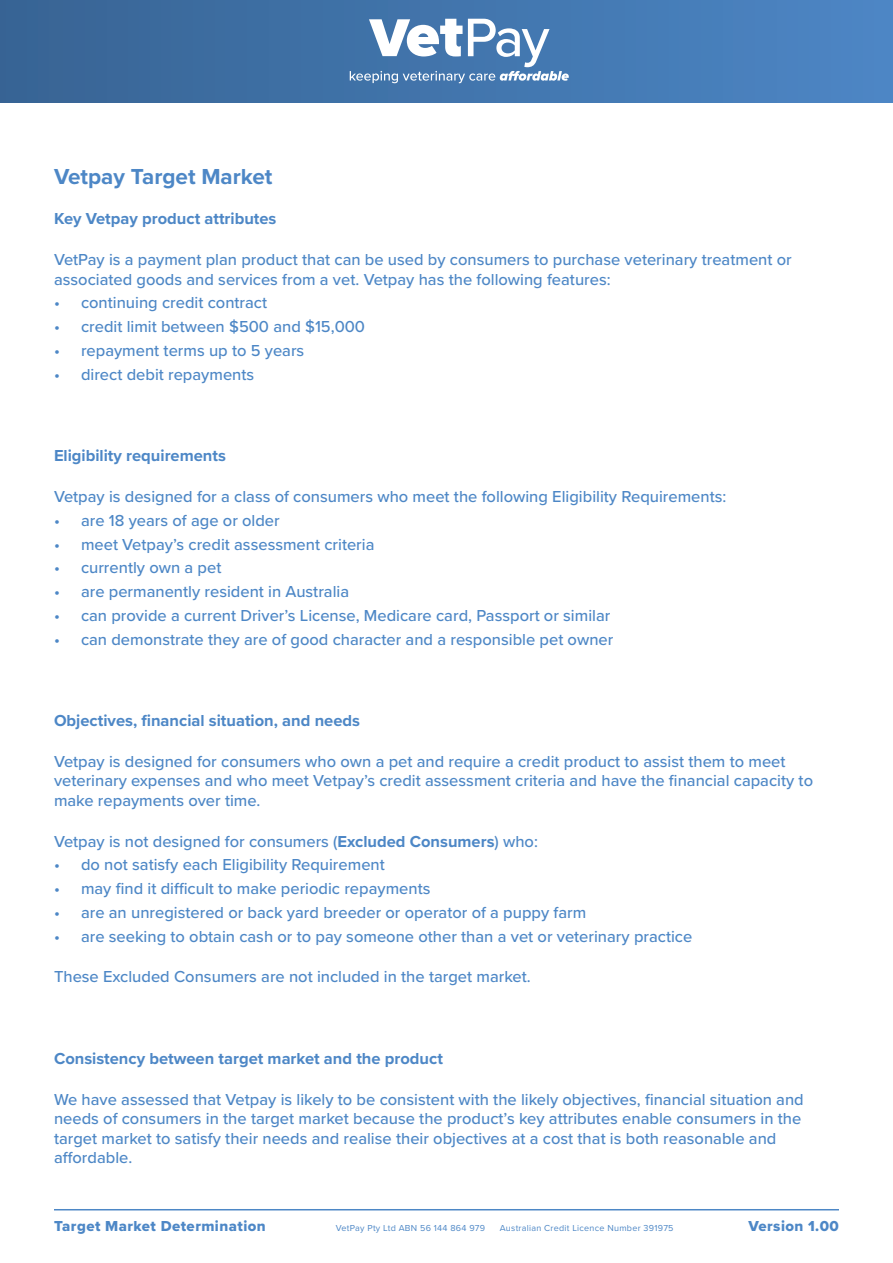
<style>
.page{position:relative;width:893px;height:1263px;background:#fff}
.page>*{position:absolute;margin:0;border:0;box-sizing:border-box;transform-origin:0 0}
.t1{font:700 22.5px "Proxima Nova";color:#4d87c6}
.t2{font:500 16.5px/19.5px "Proxima Nova";color:#4d87c6}
.t3{font:700 16.5px "Proxima Nova";color:#4d87c6}
.t4{font:15px "Proxima Nova Extrabld";letter-spacing:.03em;color:#4d87c6}
.t5{font:9px "Proxima Nova";letter-spacing:.03em;color:#4d87c6}
.s1{font-weight:700}
</style>
<div class="page">
<hr style="left:54px;top:1209px;width:785px;height:1px;background:#4d87c6">
<div style="left:0;top:0;width:893px;height:103px;background:linear-gradient(to right,#376494,#4c86c5)"></div>
<svg style="left:350px;top:19px;width:219px;height:64px"></svg>
<h1 class="t1" style="left:54px;top:159px;width:220px">Vetpay Target Market</h1>
<p class="t3" style="left:54px;top:207px;width:224px">Key Vetpay product attributes</p>
<p class="t2" style="left:54px;top:249px;width:739px">VetPay is a payment plan product that can be used by consumers to purchase veterinary treatment or associated goods and services from a vet. Vetpay has the following features:</p>
<p class="t2" style="left:54px;top:293px;width:215px">• continuing credit contract</p>
<p class="t2" style="left:54px;top:316px;width:313px">• credit limit between $500 and $15,000</p>
<p class="t2" style="left:54px;top:340px;width:252px">• repayment terms up to 5 years</p>
<p class="t2" style="left:54px;top:364px;width:202px">• direct debit repayments</p>
<p class="t3" style="left:54px;top:443px;width:173px">Eligibility requirements</p>
<p class="t2" style="left:54px;top:486px;width:674px">Vetpay is designed for a class of consumers who meet the following Eligibility Requirements:</p>
<p class="t2" style="left:54px;top:510px;width:227px">• are 18 years of age or older</p>
<p class="t2" style="left:54px;top:534px;width:322px">• meet Vetpay’s credit assessment criteria</p>
<p class="t2" style="left:54px;top:557px;width:169px">• currently own a pet</p>
<p class="t2" style="left:54px;top:581px;width:297px">• are permanently resident in Australia</p>
<p class="t2" style="left:54px;top:605px;width:558px">• can provide a current Driver’s License, Medicare card, Passport or similar</p>
<p class="t2" style="left:54px;top:629px;width:561px">• can demonstrate they are of good character and a responsible pet owner</p>
<p class="t3" style="left:54px;top:708px;width:307px">Objectives, financial situation, and needs</p>
<p class="t2" style="left:54px;top:751px;width:761px">Vetpay is designed for consumers who own a pet and require a credit product to assist them to meet veterinary expenses and who meet Vetpay’s credit assessment criteria and have the financial capacity to make repayments over time.</p>
<p class="t2" style="left:54px;top:831px;width:485px">Vetpay is not designed for consumers (<span class="s1">Excluded Consumers</span>) who:</p>
<p class="t2" style="left:54px;top:854px;width:332px">• do not satisfy each Eligibility Requirement</p>
<p class="t2" style="left:54px;top:878px;width:378px">• may find it difficult to make periodic repayments</p>
<p class="t2" style="left:54px;top:902px;width:534px">• are an unregistered or back yard breeder or operator of a puppy farm</p>
<p class="t2" style="left:54px;top:926px;width:640px">• are seeking to obtain cash or to pay someone other than a vet or veterinary practice</p>
<p class="t2" style="left:54px;top:966px;width:478px">These Excluded Consumers are not included in the target market.</p>
<p class="t3" style="left:54px;top:1046px;width:390px">Consistency between target market and the product</p>
<p class="t2" style="left:54px;top:1089px;width:751px">We have assessed that Vetpay is likely to be consistent with the likely objectives, financial situation and needs of consumers in the target market because the product’s key attributes enable consumers in the target market to satisfy their needs and realise their objectives at a cost that is both reasonable and affordable.</p>
<p class="t4" style="left:54px;top:1215px;width:213px">Target Market Determination</p>
<p class="t4" style="left:748px;top:1215px;width:92px">Version 1.00</p>
<p class="t5" style="left:336px;top:1222px;width:151px">VetPay Pty Ltd ABN 56 144 864 979</p>
<p class="t5" style="left:500px;top:1222px;width:175px">Australian Credit Licence Number 391975</p>
</div>
